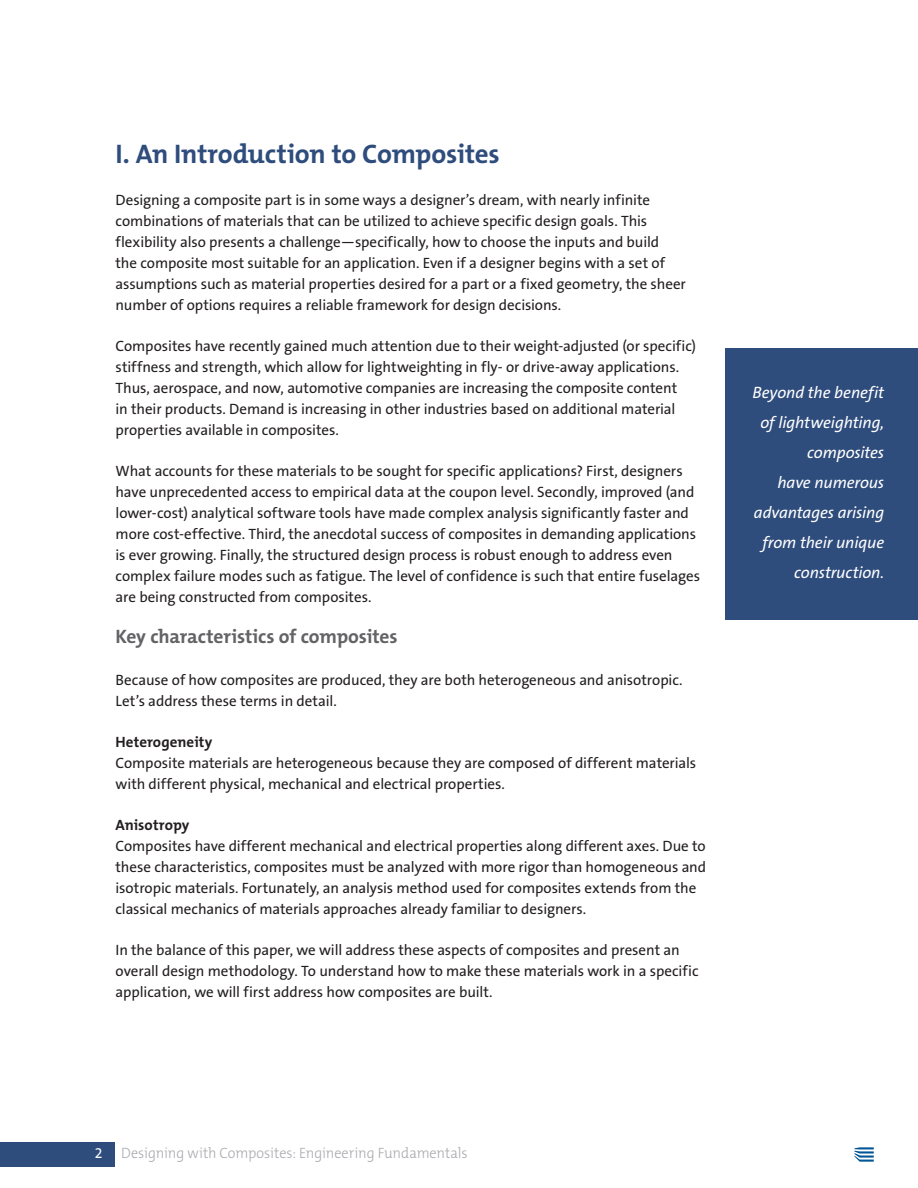
<style>
.page{position:relative;width:918px;height:1188px;background:#fff}
.page>*{position:absolute;margin:0;border:0;box-sizing:border-box;transform-origin:0 0}
.t1{font:700 27px "The Mix B7";letter-spacing:-.01em;color:#2e4c7c}
.t2{font:700 19.5px "The Mix B7";letter-spacing:-.005em;color:#636366}
.t3{font:italic 16.5px/30px "The Sans B5 Plain";letter-spacing:-.01em;color:#fff;text-align:right}
.t4{font:15px/21px "The Sans B5 Plain";letter-spacing:-.005em;color:#231f20}
.t5{font:300 15px "The Mix B3";letter-spacing:-.005em;color:#a8a9ad;scale:.95 1}
.t6{font:700 15px "The Mix B7";letter-spacing:.005em;color:#231f20}
.s1{font-family:"The Mix B5 Plain";font-weight:400;color:#fff}
</style>
<div class="page">
<svg style="left:854px;top:1147px;width:20px;height:15px"></svg>
<div style="left:0;top:1142px;width:115px;height:24px;background:#2e4c7c"></div>
<div style="left:726px;top:348px;width:192px;height:272px;background:#2e4c7c"></div>
<h1 class="t1" style="left:116px;top:140px;width:386px">I. An Introduction to Composites</h1>
<p class="t4" style="left:116px;top:190px;width:572px">Designing a composite part is in some ways a designer’s dream, with nearly infinite combinations of materials that can be utilized to achieve specific design goals. This flexibility also presents a challenge—specifically, how to choose the inputs and build<br>the composite most suitable for an application. Even if a designer begins with a set of assumptions such as material properties desired for a part or a fixed geometry, the sheer number of options requires a reliable framework for design decisions.</p>
<p class="t4" style="left:116px;top:336px;width:582px">Composites have recently gained much attention due to their weight-adjusted (or specific) stiffness and strength, which allow for lightweighting in fly- or drive-away applications.<br>Thus, aerospace, and now, automotive companies are increasing the composite content<br>in their products. Demand is increasing in other industries based on additional material properties available in composites.</p>
<p class="t4" style="left:116px;top:461px;width:586px">What accounts for these materials to be sought for specific applications? First, designers have unprecedented access to empirical data at the coupon level. Secondly, improved (and lower-cost) analytical software tools have made complex analysis significantly faster and more cost-effective. Third, the anecdotal success of composites in demanding applications is ever growing. Finally, the structured design process is robust enough to address even complex failure modes such as fatigue. The level of confidence is such that entire fuselages are being constructed from composites.</p>
<h2 class="t2" style="left:116px;top:627px;width:284px">Key characteristics of composites</h2>
<p class="t4" style="left:116px;top:670px;width:569px">Because of how composites are produced, they are both heterogeneous and anisotropic.<br>Let’s address these terms in detail.</p>
<p class="t6" style="left:116px;top:734px;width:98px">Heterogeneity</p>
<p class="t4" style="left:116px;top:753px;width:582px">Composite materials are heterogeneous because they are composed of different materials with different physical, mechanical and electrical properties.</p>
<p class="t6" style="left:116px;top:817px;width:75px">Anisotropy</p>
<p class="t4" style="left:116px;top:836px;width:592px">Composites have different mechanical and electrical properties along different axes. Due to these characteristics, composites must be analyzed with more rigor than homogeneous and isotropic materials. Fortunately, an analysis method used for composites extends from the classical mechanics of materials approaches already familiar to designers.</p>
<p class="t4" style="left:116px;top:940px;width:584px">In the balance of this paper, we will address these aspects of composites and present an overall design methodology. To understand how to make these materials work in a specific application, we will first address how composites are built.</p>
<p class="t3" style="left:753px;top:378px;width:133px">Beyond the benefit of lightweighting, composites<br>have numerous advantages arising from their unique construction.</p>
<p class="t5" style="left:95px;top:1145px;width:394px"><span class="s1">2</span> Designing with Composites: Engineering Fundamentals</p>
</div>
